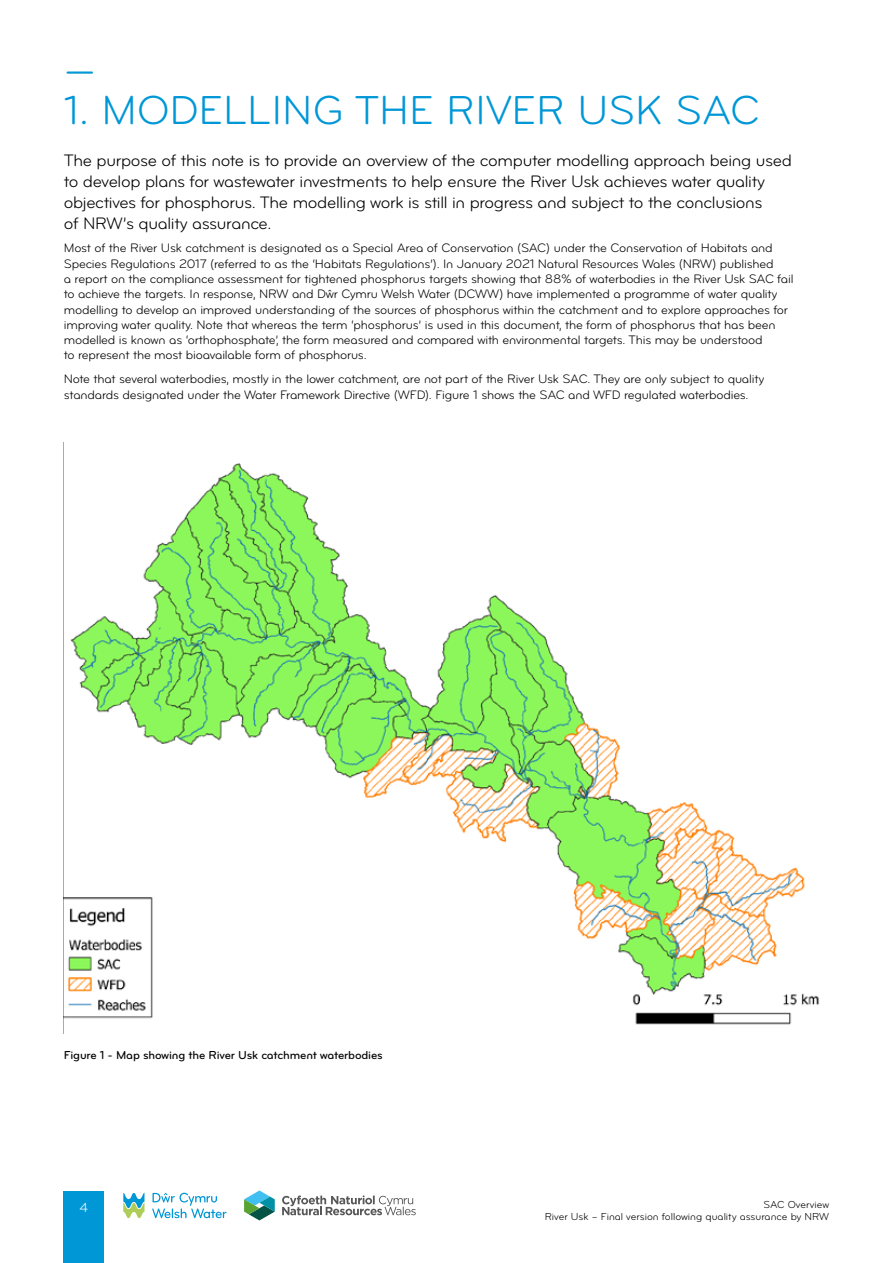
<style>
.page{position:relative;width:893px;height:1263px;background:#fff}
.page>*{position:absolute;margin:0;border:0;box-sizing:border-box;transform-origin:0 0}
.t1{font:42px "Bryant Pro Regular Alternate";color:#0097d7}
.t2{font:17.25px/20.7px "Bryant Pro Regular Alternate";letter-spacing:-.02em;color:#000}
.t3{font:13.5px "Bryant Pro Regular Alternate";color:#fff}
.t4{font:12.75px/15.3px "Bryant Pro Regular Alternate";letter-spacing:-.015em;color:#000}
.t5{font:12px "Bryant Pro Medium Alternate";letter-spacing:-.015em;color:#000}
.t6{font:10.5px/12.6px "Bryant Pro Regular Alternate";color:#000;text-align:right}
</style>
<div class="page">
<svg style="left:244px;top:1190px;width:31px;height:30px"></svg>
<svg style="left:282px;top:1195px;width:134px;height:20px"></svg>
<svg style="left:123px;top:1193px;width:21px;height:25px"></svg>
<svg style="left:152px;top:1193px;width:75px;height:25px"></svg>
<div style="left:64px;top:1191px;width:40px;height:72px;background:#0097d7"></div>
<img style="left:64px;top:463px;width:755px;height:562px">
<h1 class="t1" style="left:64px;top:44px;width:34px">—</h1>
<h1 class="t1" style="left:64px;top:86px;width:698px">1. MODELLING THE RIVER USK SAC</h1>
<p class="t2" style="left:64px;top:150px;width:730px">The purpose of this note is to provide an overview of the computer modelling approach being used to develop plans for wastewater investments to help ensure the River Usk achieves water quality objectives for phosphorus. The modelling work is still in progress and subject to the conclusions<br>of NRW’s quality assurance.</p>
<p class="t4" style="left:64px;top:241px;width:731px">Most of the River Usk catchment is designated as a Special Area of Conservation (SAC) under the Conservation of Habitats and Species Regulations 2017 (referred to as the ‘Habitats Regulations’). In January 2021 Natural Resources Wales (NRW) published<br>a report on the compliance assessment for tightened phosphorus targets showing that 88% of waterbodies in the River Usk SAC fail to achieve the targets. In response, NRW and Dŵr Cymru Welsh Water (DCWW) have implemented a programme of water quality modelling to develop an improved understanding of the sources of phosphorus within the catchment and to explore approaches for improving water quality. Note that whereas the term ‘phosphorus’ is used in this document, the form of phosphorus that has been modelled is known as ‘orthophosphate’, the form measured and compared with environmental targets. This may be understood<br>to represent the most bioavailable form of phosphorus.</p>
<p class="t4" style="left:64px;top:371px;width:702px">Note that several waterbodies, mostly in the lower catchment, are not part of the River Usk SAC. They are only subject to quality standards designated under the Water Framework Directive (WFD). Figure 1 shows the SAC and WFD regulated waterbodies.</p>
<p class="t5" style="left:64px;top:1048px;width:320px">Figure 1 - Map showing the River Usk catchment waterbodies</p>
<p class="t3" style="left:79px;top:1199px;width:10px">4</p>
<p class="t6" style="left:545px;top:1198px;width:286px">SAC Overview<br>River Usk – Final version following quality assurance by NRW</p>
</div>
